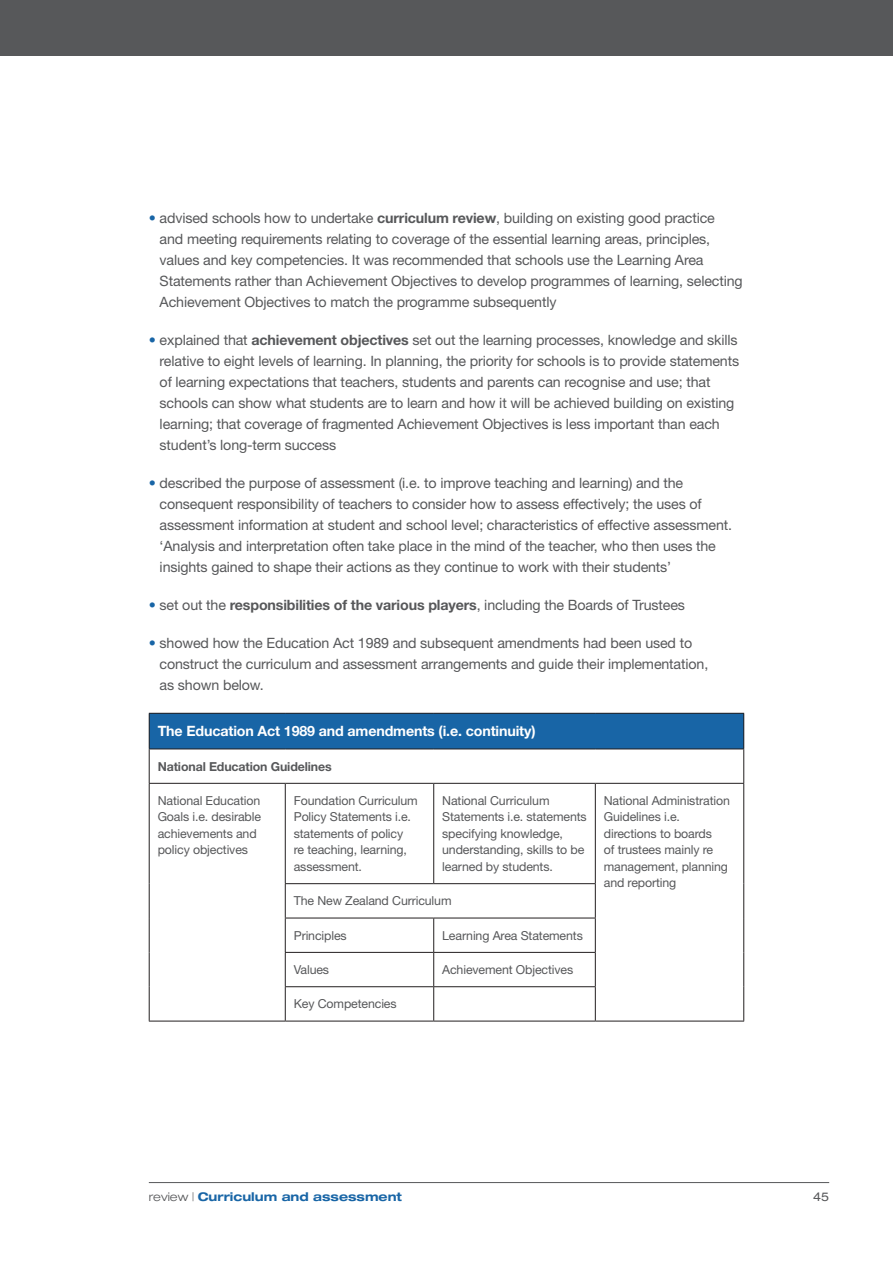
<style>
.page{position:relative;width:893px;height:1263px;background:#fff}
.page>*{position:absolute;margin:0;border:0;box-sizing:border-box;transform-origin:0 0}
.t1{font:14.25px/21px "Helvetica Neue LT Std";letter-spacing:-.01em;color:#57585a}
.t2{font:700 14.25px "Helvetica Neue LT Std";letter-spacing:-.01em;color:#fff}
.t3{font:12.3px/16.5px "Helvetica Neue LT Std";letter-spacing:-.01em;color:#57585a}
.t4{font:700 12.3px "Helvetica Neue LT Std";letter-spacing:-.01em;color:#57585a}
.t5{font:700 expanded 12px "Helvetica Neue LT Std";color:#1865a6}
.t6{font:expanded 12px "Helvetica Neue LT Std";color:#57585a}
.s1{font-weight:700;color:#1865a6}
.s2{font-weight:700}
.s3{font-weight:300;color:#57585a}
</style>
<div class="page">
<hr style="left:149px;top:1182px;width:680px;height:1px;background:#57585a">
<div style="left:0;top:0;width:893px;height:55px;background:#57585a"></div>
<div style="left:149px;top:713px;width:595px;height:36px;background:#1865a6"></div>
<hr style="left:149px;top:713px;width:136px;height:1px;background:#231f20">
<hr style="left:149px;top:714px;width:1px;height:34px;background:#231f20">
<hr style="left:285px;top:713px;width:149px;height:1px;background:#231f20">
<hr style="left:434px;top:713px;width:161px;height:1px;background:#231f20">
<hr style="left:595px;top:713px;width:149px;height:1px;background:#231f20">
<hr style="left:743px;top:714px;width:1px;height:34px;background:#231f20">
<hr style="left:149px;top:748px;width:136px;height:1px;background:#231f20">
<hr style="left:149px;top:749px;width:1px;height:34px;background:#231f20">
<hr style="left:285px;top:748px;width:149px;height:1px;background:#231f20">
<hr style="left:434px;top:748px;width:161px;height:1px;background:#231f20">
<hr style="left:595px;top:748px;width:149px;height:1px;background:#231f20">
<hr style="left:743px;top:749px;width:1px;height:34px;background:#231f20">
<hr style="left:149px;top:783px;width:136px;height:1px;background:#231f20">
<hr style="left:149px;top:784px;width:1px;height:100px;background:#231f20">
<hr style="left:285px;top:783px;width:149px;height:1px;background:#231f20">
<hr style="left:285px;top:784px;width:1px;height:99px;background:#231f20">
<hr style="left:434px;top:783px;width:161px;height:1px;background:#231f20">
<hr style="left:433px;top:784px;width:1px;height:99px;background:#231f20">
<hr style="left:595px;top:783px;width:149px;height:1px;background:#231f20">
<hr style="left:595px;top:784px;width:1px;height:99px;background:#231f20">
<hr style="left:743px;top:784px;width:1px;height:100px;background:#231f20">
<hr style="left:149px;top:884px;width:1px;height:34px;background:#231f20">
<hr style="left:285px;top:883px;width:149px;height:1px;background:#231f20">
<hr style="left:285px;top:884px;width:1px;height:34px;background:#231f20">
<hr style="left:434px;top:883px;width:162px;height:1px;background:#231f20">
<hr style="left:595px;top:884px;width:1px;height:34px;background:#231f20">
<hr style="left:743px;top:884px;width:1px;height:34px;background:#231f20">
<hr style="left:149px;top:918px;width:1px;height:34px;background:#231f20">
<hr style="left:285px;top:918px;width:149px;height:1px;background:#231f20">
<hr style="left:285px;top:918px;width:1px;height:34px;background:#231f20">
<hr style="left:434px;top:918px;width:162px;height:1px;background:#231f20">
<hr style="left:433px;top:918px;width:1px;height:34px;background:#231f20">
<hr style="left:595px;top:918px;width:1px;height:34px;background:#231f20">
<hr style="left:743px;top:918px;width:1px;height:34px;background:#231f20">
<hr style="left:149px;top:952px;width:1px;height:35px;background:#231f20">
<hr style="left:285px;top:952px;width:149px;height:1px;background:#231f20">
<hr style="left:285px;top:953px;width:1px;height:33px;background:#231f20">
<hr style="left:434px;top:952px;width:162px;height:1px;background:#231f20">
<hr style="left:433px;top:953px;width:1px;height:33px;background:#231f20">
<hr style="left:595px;top:953px;width:1px;height:33px;background:#231f20">
<hr style="left:743px;top:952px;width:1px;height:35px;background:#231f20">
<hr style="left:149px;top:987px;width:1px;height:34px;background:#231f20">
<hr style="left:285px;top:986px;width:149px;height:1px;background:#231f20">
<hr style="left:285px;top:987px;width:1px;height:34px;background:#231f20">
<hr style="left:434px;top:986px;width:162px;height:1px;background:#231f20">
<hr style="left:433px;top:987px;width:1px;height:34px;background:#231f20">
<hr style="left:595px;top:987px;width:1px;height:34px;background:#231f20">
<hr style="left:743px;top:987px;width:1px;height:34px;background:#231f20">
<hr style="left:149px;top:1021px;width:136px;height:1px;background:#231f20">
<hr style="left:285px;top:1021px;width:149px;height:1px;background:#231f20">
<hr style="left:434px;top:1021px;width:161px;height:1px;background:#231f20">
<hr style="left:595px;top:1021px;width:149px;height:1px;background:#231f20">
<p class="t1" style="left:160px;top:207px;width:585px;text-indent:-11px"><span class="s1">•</span> advised schools how to undertake <span class="s2">curriculum review</span>, building on existing good practice<br>and meeting requirements relating to coverage of the essential learning areas, principles, values and key competencies. It was recommended that schools use the Learning Area Statements rather than Achievement Objectives to develop programmes of learning, selecting Achievement Objectives to match the programme subsequently</p>
<p class="t1" style="left:160px;top:329px;width:581px;text-indent:-11px"><span class="s1">•</span> explained that <span class="s2">achievement objectives</span> set out the learning processes, knowledge and skills relative to eight levels of learning. In planning, the priority for schools is to provide statements of learning expectations that teachers, students and parents can recognise and use; that schools can show what students are to learn and how it will be achieved building on existing learning; that coverage of fragmented Achievement Objectives is less important than each student’s long-term success</p>
<p class="t1" style="left:160px;top:472px;width:574px;text-indent:-11px"><span class="s1">•</span> described the purpose of assessment (i.e. to improve teaching and learning) and the consequent responsibility of teachers to consider how to assess effectively; the uses of assessment information at student and school level; characteristics of effective assessment. ‘Analysis and interpretation often take place in the mind of the teacher, who then uses the insights gained to shape their actions as they continue to work with their students’</p>
<p class="t1" style="left:149px;top:594px;width:538px"><span class="s1">•</span> set out the <span class="s2">responsibilities of the various players</span>, including the Boards of Trustees</p>
<p class="t1" style="left:160px;top:632px;width:550px;text-indent:-11px"><span class="s1">•</span> showed how the Education Act 1989 and subsequent amendments had been used to construct the curriculum and assessment arrangements and guide their implementation, as shown below.</p>
<p class="t2" style="left:158px;top:722px;width:379px">The Education Act 1989 and amendments (i.e. continuity)</p>
<p class="t4" style="left:158px;top:758px;width:176px">National Education Guidelines</p>
<p class="t3" style="left:158px;top:792px;width:105px">National Education<br>Goals i.e. desirable achievements and policy objectives</p>
<p class="t3" style="left:294px;top:792px;width:126px">Foundation Curriculum<br>Policy Statements i.e. statements of policy<br>re teaching, learning, assessment.</p>
<p class="t3" style="left:442px;top:792px;width:146px">National Curriculum<br>Statements i.e. statements specifying knowledge, understanding, skills to be learned by students.</p>
<p class="t3" style="left:604px;top:792px;width:128px">National Administration<br>Guidelines i.e. directions to boards<br>of trustees mainly re management, planning and reporting</p>
<p class="t3" style="left:294px;top:892px;width:159px">The New Zealand Curriculum</p>
<p class="t3" style="left:294px;top:927px;width:54px">Principles</p>
<p class="t3" style="left:442px;top:927px;width:142px">Learning Area Statements</p>
<p class="t3" style="left:294px;top:961px;width:37px">Values</p>
<p class="t3" style="left:442px;top:961px;width:133px">Achievement Objectives</p>
<p class="t3" style="left:294px;top:995px;width:104px">Key Competencies</p>
<p class="t5" style="left:149px;top:1189px;width:255px"><span class="s3">review |</span> Curriculum and assessment</p>
<p class="t6" style="left:813px;top:1190px;width:18px">45</p>
</div>
